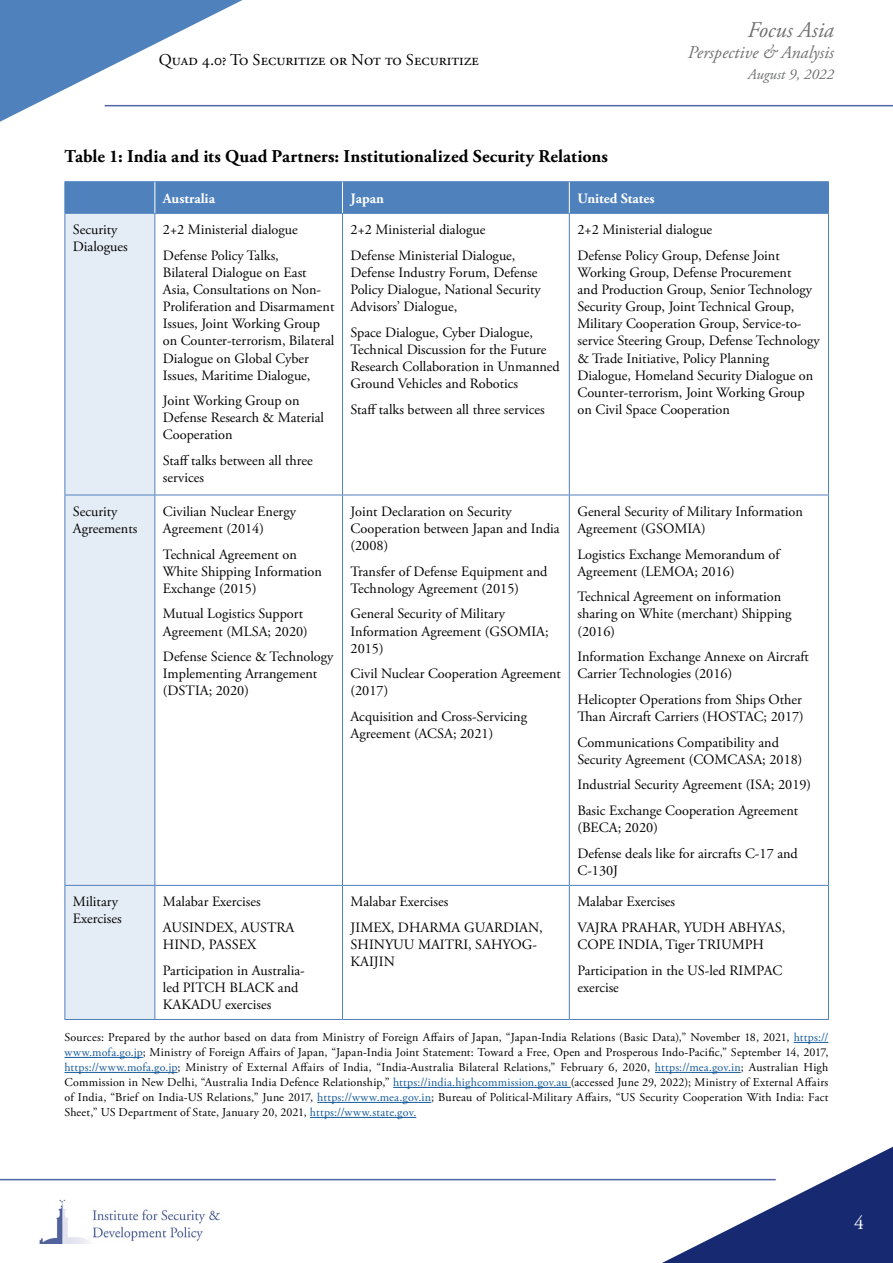
<style>
.page{position:relative;width:893px;height:1263px;background:#fff}
.page>*{position:absolute;margin:0;border:0;box-sizing:border-box;transform-origin:0 0}
.t1{font:italic 22.5px "Adobe Garamond Pro";color:#707172}
.t2{font:19.5px "Adobe Garamond Pro";color:#fff}
.Body_text_14px_grid{font:700 18px "Adobe Garamond Pro";letter-spacing:.01em;color:#000}
.t3{font:italic 18px "Adobe Garamond Pro";color:#707172}
.t4{font:16.5px "Adobe Garamond Pro";color:#000}
.t5{font:italic 15px "Adobe Garamond Pro";color:#707172}
.t6{font:14.25px/17.1px "Adobe Garamond Pro";color:#000}
.t7{font:700 14.25px "Adobe Garamond Pro";color:#fff}
.Body_text_14px_grid-2{font:12px/15px "Adobe Garamond Pro";letter-spacing:.015em;color:#000;text-align:justify}
.s1{color:#165b9a}
</style>
<div class="page">
<hr style="left:105px;top:105px;width:788px;height:1px;background:#5066a7">
<svg style="left:0;top:0;width:268px;height:122px"></svg>
<svg style="left:637px;top:1146px;width:256px;height:117px"></svg>
<hr style="left:0;top:1179px;width:776px;height:1px;background:#5066a7">
<img style="left:39px;top:1199px;width:181px;height:44px">
<div style="left:65px;top:182px;width:763px;height:31px;background:#4f81bd"></div>
<div style="left:65px;top:214px;width:89px;height:805px;background:#e4ecf5"></div>
<hr style="left:64px;top:181px;width:91px;height:1px;background:#4f81bd">
<hr style="left:64px;top:182px;width:1px;height:31px;background:#4f81bd">
<hr style="left:155px;top:181px;width:187px;height:1px;background:#4f81bd">
<hr style="left:342px;top:181px;width:227px;height:1px;background:#4f81bd">
<hr style="left:569px;top:181px;width:260px;height:1px;background:#4f81bd">
<hr style="left:828px;top:182px;width:1px;height:31px;background:#4f81bd">
<hr style="left:64px;top:213px;width:91px;height:1px;background:#4f81bd">
<hr style="left:64px;top:214px;width:1px;height:281px;background:#4f81bd">
<hr style="left:155px;top:213px;width:187px;height:1px;background:#4f81bd">
<hr style="left:154px;top:214px;width:1px;height:281px;background:#4f81bd">
<hr style="left:342px;top:213px;width:227px;height:1px;background:#4f81bd">
<hr style="left:342px;top:214px;width:1px;height:281px;background:#4f81bd">
<hr style="left:569px;top:213px;width:260px;height:1px;background:#4f81bd">
<hr style="left:569px;top:214px;width:1px;height:281px;background:#4f81bd">
<hr style="left:828px;top:214px;width:1px;height:281px;background:#4f81bd">
<hr style="left:64px;top:495px;width:91px;height:1px;background:#4f81bd">
<hr style="left:64px;top:495px;width:1px;height:390px;background:#4f81bd">
<hr style="left:155px;top:495px;width:187px;height:1px;background:#4f81bd">
<hr style="left:154px;top:495px;width:1px;height:390px;background:#4f81bd">
<hr style="left:342px;top:495px;width:227px;height:1px;background:#4f81bd">
<hr style="left:342px;top:495px;width:1px;height:390px;background:#4f81bd">
<hr style="left:569px;top:495px;width:260px;height:1px;background:#4f81bd">
<hr style="left:569px;top:495px;width:1px;height:390px;background:#4f81bd">
<hr style="left:828px;top:495px;width:1px;height:390px;background:#4f81bd">
<hr style="left:64px;top:885px;width:91px;height:1px;background:#4f81bd">
<hr style="left:64px;top:886px;width:1px;height:133px;background:#4f81bd">
<hr style="left:155px;top:885px;width:187px;height:1px;background:#4f81bd">
<hr style="left:154px;top:886px;width:1px;height:133px;background:#4f81bd">
<hr style="left:342px;top:885px;width:227px;height:1px;background:#4f81bd">
<hr style="left:342px;top:886px;width:1px;height:133px;background:#4f81bd">
<hr style="left:569px;top:885px;width:260px;height:1px;background:#4f81bd">
<hr style="left:569px;top:886px;width:1px;height:133px;background:#4f81bd">
<hr style="left:828px;top:886px;width:1px;height:133px;background:#4f81bd">
<hr style="left:64px;top:1019px;width:91px;height:1px;background:#4f81bd">
<hr style="left:155px;top:1019px;width:187px;height:1px;background:#4f81bd">
<hr style="left:342px;top:1019px;width:227px;height:1px;background:#4f81bd">
<hr style="left:569px;top:1019px;width:260px;height:1px;background:#4f81bd">
<hr style="left:154px;top:182px;width:1px;height:31px;background:#fff">
<hr style="left:342px;top:182px;width:1px;height:31px;background:#fff">
<hr style="left:569px;top:182px;width:1px;height:31px;background:#fff">
<hr style="left:794px;top:1042px;width:34px;height:1px;background:#165b9a">
<hr style="left:64px;top:1057px;width:79px;height:1px;background:#165b9a">
<hr style="left:64px;top:1072px;width:114px;height:1px;background:#165b9a">
<hr style="left:655px;top:1072px;width:86px;height:1px;background:#165b9a">
<hr style="left:393px;top:1087px;width:178px;height:1px;background:#165b9a">
<hr style="left:317px;top:1102px;width:114px;height:1px;background:#165b9a">
<hr style="left:310px;top:1117px;width:106px;height:1px;background:#165b9a">
<p class="t4" style="left:159px;top:50px;width:322px">Quad 4.0? To Securitize or Not to Securitize</p>
<p class="Body_text_14px_grid" style="left:64px;top:145px;width:545px">Table 1: India and its Quad Partners: Institutionalized Security Relations</p>
<p class="t7" style="left:163px;top:190px;width:54px">Australia</p>
<p class="t7" style="left:351px;top:190px;width:35px">Japan</p>
<p class="t7" style="left:577px;top:190px;width:78px">United States</p>
<h1 class="t1" style="left:747px;top:16px;width:88px">Focus Asia</h1>
<p class="t3" style="left:688px;top:42px;width:148px">Perspective &amp; Analysis</p>
<p class="t5" style="left:748px;top:65px;width:88px">August 9, 2022</p>
<p class="t6" style="left:73px;top:222px;width:56px">Security<br>Dialogues</p>
<p class="t6" style="left:163px;top:222px;width:136px">2+2 Ministerial dialogue</p>
<p class="t6" style="left:163px;top:247px;width:173px">Defense Policy Talks,<br>Bilateral Dialogue on East<br>Asia, Consultations on Non-<br>Proliferation and Disarmament<br>Issues, Joint Working Group on Counter-terrorism, Bilateral<br>Dialogue on Global Cyber<br>Issues, Maritime Dialogue,</p>
<p class="t6" style="left:163px;top:393px;width:163px">Joint Working Group on<br>Defense Research &amp; Material<br>Cooperation</p>
<p class="t6" style="left:163px;top:452px;width:151px">Staff talks between all three services</p>
<p class="t6" style="left:73px;top:503px;width:66px">Security<br>Agreements</p>
<p class="t6" style="left:163px;top:503px;width:135px">Civilian Nuclear Energy<br>Agreement (2014)</p>
<p class="t6" style="left:163px;top:546px;width:160px">Technical Agreement on<br>White Shipping Information<br>Exchange (2015)</p>
<p class="t6" style="left:163px;top:606px;width:146px">Mutual Logistics Support<br>Agreement (MLSA; 2020)</p>
<p class="t6" style="left:163px;top:649px;width:172px">Defense Science &amp; Technology<br>Implementing Arrangement (DSTIA; 2020)</p>
<p class="t6" style="left:351px;top:222px;width:136px">2+2 Ministerial dialogue</p>
<p class="t6" style="left:351px;top:247px;width:192px">Defense Ministerial Dialogue,<br>Defense Industry Forum, Defense<br>Policy Dialogue, National Security<br>Advisors’ Dialogue,</p>
<p class="t6" style="left:351px;top:324px;width:211px">Space Dialogue, Cyber Dialogue, Technical Discussion for the Future Research Collaboration in Unmanned Ground Vehicles and Robotics</p>
<p class="t6" style="left:351px;top:401px;width:196px">Staff talks between all three services</p>
<p class="t6" style="left:351px;top:503px;width:211px">Joint Declaration on Security<br>Cooperation between Japan and India (2008)</p>
<p class="t6" style="left:351px;top:563px;width:198px">Transfer of Defense Equipment and<br>Technology Agreement (2015)</p>
<p class="t6" style="left:351px;top:606px;width:200px">General Security of Military<br>Information Agreement (GSOMIA;<br>2015)</p>
<p class="t6" style="left:351px;top:666px;width:212px">Civil Nuclear Cooperation Agreement (2017)</p>
<p class="t6" style="left:351px;top:708px;width:178px">Acquisition and Cross-Servicing<br>Agreement (ACSA; 2021)</p>
<p class="t6" style="left:73px;top:894px;width:50px">Military<br>Exercises</p>
<p class="t6" style="left:163px;top:894px;width:99px">Malabar Exercises</p>
<p class="t6" style="left:163px;top:919px;width:133px">AUSINDEX, AUSTRA<br>HIND, PASSEX</p>
<p class="t6" style="left:163px;top:962px;width:143px">Participation in Australia&shy;led PITCH BLACK and<br>KAKADU exercises</p>
<p class="t6" style="left:351px;top:894px;width:99px">Malabar Exercises</p>
<p class="t6" style="left:351px;top:919px;width:194px">JIMEX, DHARMA GUARDIAN,<br>SHINYUU MAITRI, SAHYOG-<br>KAIJIN</p>
<p class="t6" style="left:577px;top:222px;width:136px">2+2 Ministerial dialogue</p>
<p class="t6" style="left:577px;top:247px;width:244px">Defense Policy Group, Defense Joint Working Group, Defense Procurement<br>and Production Group, Senior Technology Security Group, Joint Technical Group, Military Cooperation Group, Service-to&shy;service Steering Group, Defense Technology &amp; Trade Initiative, Policy Planning Dialogue, Homeland Security Dialogue on Counter-terrorism, Joint Working Group on Civil Space Cooperation</p>
<p class="t6" style="left:577px;top:503px;width:227px">General Security of Military Information<br>Agreement (GSOMIA)</p>
<p class="t6" style="left:577px;top:546px;width:204px">Logistics Exchange Memorandum of<br>Agreement (LEMOA; 2016)</p>
<p class="t6" style="left:577px;top:589px;width:216px">Technical Agreement on information sharing on White (merchant) Shipping (2016)</p>
<p class="t6" style="left:577px;top:649px;width:233px">Information Exchange Annexe on Aircraft<br>Carrier Technologies (2016)</p>
<p class="t6" style="left:577px;top:691px;width:228px">Helicopter Operations from Ships Other<br>Than Aircraft Carriers (HOSTAC; 2017)</p>
<p class="t6" style="left:577px;top:734px;width:227px">Communications Compatibility and<br>Security Agreement (COMCASA; 2018)</p>
<p class="t6" style="left:577px;top:777px;width:235px">Industrial Security Agreement (ISA; 2019)</p>
<p class="t6" style="left:577px;top:802px;width:222px">Basic Exchange Cooperation Agreement (BECA; 2020)</p>
<p class="t6" style="left:577px;top:845px;width:222px">Defense deals like for aircrafts C-17 and<br>C-130J</p>
<p class="t6" style="left:577px;top:894px;width:99px">Malabar Exercises</p>
<p class="t6" style="left:577px;top:919px;width:209px">VAJRA PRAHAR, YUDH ABHYAS,<br>COPE INDIA, Tiger TRIUMPH</p>
<p class="t6" style="left:577px;top:962px;width:206px">Participation in the US-led RIMPAC exercise</p>
<p class="Body_text_14px_grid-2" style="left:64px;top:1030px;width:765px">Sources: Prepared by the author based on data from Ministry of Foreign Affairs of Japan, “Japan-India Relations (Basic Data),” November 18, 2021, <span class="s1">https:// www.mofa.go.jp</span>; Ministry of Foreign Affairs of Japan, “Japan-India Joint Statement: Toward a Free, Open and Prosperous Indo-Pacific,” September 14, 2017, <span class="s1">https://www.mofa.go.jp</span>; Ministry of External Affairs of India, “India-Australia Bilateral Relations,” February 6, 2020, <span class="s1">https://mea.gov.in</span>; Australian High Commission in New Delhi, “Australia India Defence Relationship,” <span class="s1">https://india.highcommission.gov.au</span> (accessed June 29, 2022); Ministry of External Affairs of India, “Brief on India-US Relations,” June 2017, <span class="s1">https://www.mea.gov.in</span>; Bureau of Political-Military Affairs, “US Security Cooperation With India: Fact Sheet,” US Department of State, January 20, 2021, <span class="s1">https://www.state.gov.</span></p>
<h2 class="t2" style="left:854px;top:1211px;width:11px">4</h2>
</div>
